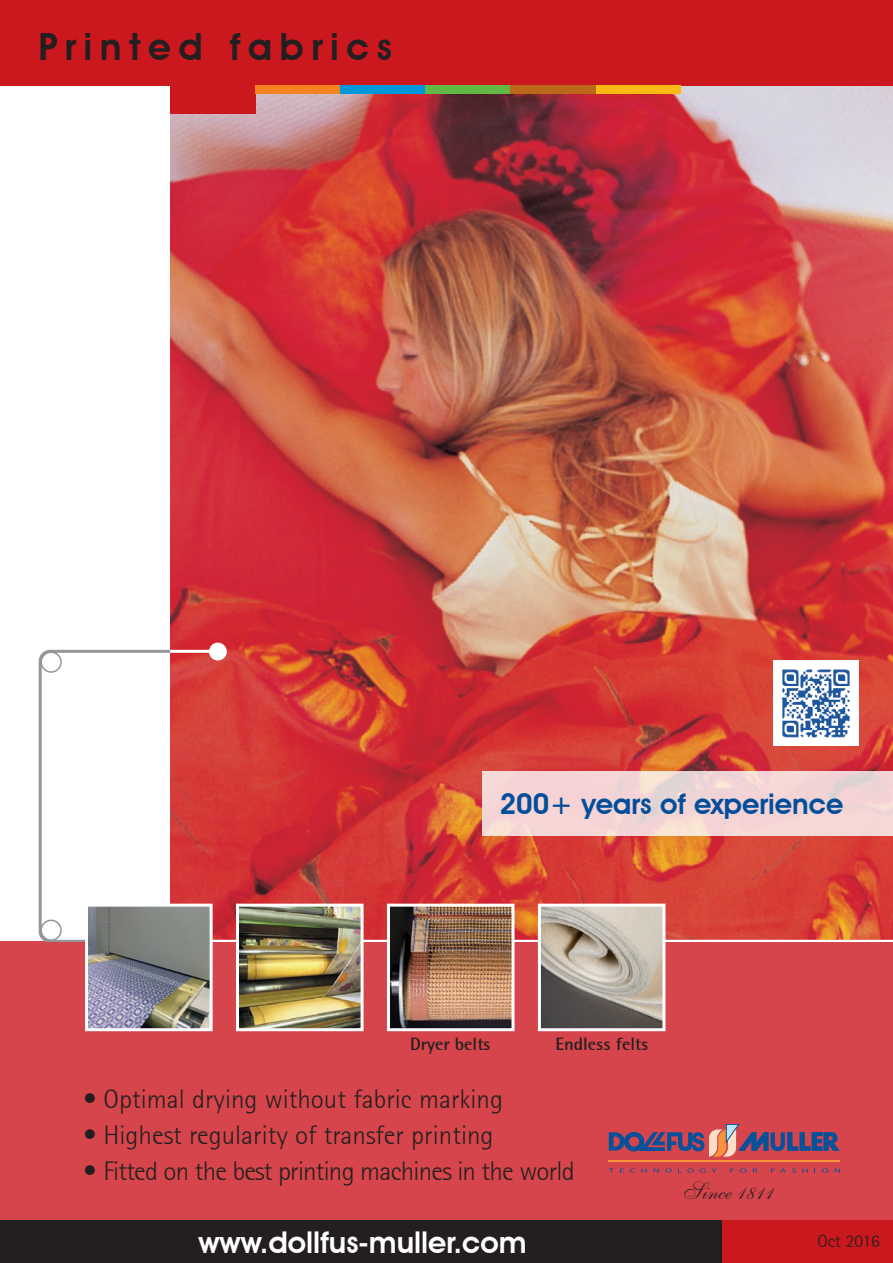
<style>
.page{position:relative;width:893px;height:1263px;background:#fff}
.page>*{position:absolute;margin:0;border:0;box-sizing:border-box;transform-origin:0 0}
.t1{font:600 37.5px "Avant Garde IT Cby BT";letter-spacing:.2em;color:#231f20}
.t2{font:600 30px "Avant Garde IT Cby BT";color:#fff}
.t3{font:600 28.5px "Avant Garde IT Cby BT";color:#034e9a}
.t4{font:300 27px "Rotis Semi Sans 45";color:#231f20}
.t5{font:300 27px "Rotis Semi Sans 45";letter-spacing:-.03em;color:#231f20}
.t6{font:24px "Shelley Allegro Script";color:#231f20}
.t7{font:700 18px "Rotis Semi Sans 65";color:#231f20}
.t8{font:300 18px "Rotis Semi Sans 45";color:#231f20}
</style>
<div class="page">
<img style="left:170px;top:85px;width:723px;height:855px">
<div style="left:0;top:941px;width:893px;height:322px;background:#d5454b"></div>
<div style="left:0;top:0;width:893px;height:85px;background:#cb171e"></div>
<div style="left:170px;top:85px;width:85px;height:29px;background:#cb171e"></div>
<div style="left:255px;top:85px;width:85px;height:9px;background:#f58320"></div>
<div style="left:340px;top:85px;width:85px;height:9px;background:#0098db"></div>
<div style="left:425px;top:85px;width:85px;height:9px;background:#61b844"></div>
<div style="left:0;top:1220px;width:893px;height:43px;background:#231f20"></div>
<div style="left:723px;top:1220px;width:170px;height:43px;background:#cb171e"></div>
<svg style="left:609px;top:1168px;width:5px;height:5px"></svg>
<svg style="left:620px;top:1168px;width:4px;height:5px"></svg>
<svg style="left:630px;top:1168px;width:5px;height:5px"></svg>
<svg style="left:641px;top:1168px;width:6px;height:5px"></svg>
<svg style="left:653px;top:1168px;width:6px;height:5px"></svg>
<svg style="left:665px;top:1168px;width:7px;height:5px"></svg>
<svg style="left:678px;top:1168px;width:16px;height:5px"></svg>
<svg style="left:700px;top:1168px;width:5px;height:5px"></svg>
<svg style="left:711px;top:1168px;width:6px;height:5px"></svg>
<svg style="left:730px;top:1168px;width:4px;height:5px"></svg>
<svg style="left:740px;top:1168px;width:6px;height:5px"></svg>
<svg style="left:753px;top:1168px;width:4px;height:5px"></svg>
<svg style="left:771px;top:1168px;width:15px;height:5px"></svg>
<svg style="left:792px;top:1168px;width:4px;height:5px"></svg>
<svg style="left:802px;top:1168px;width:6px;height:5px"></svg>
<svg style="left:822px;top:1168px;width:6px;height:5px"></svg>
<svg style="left:835px;top:1168px;width:5px;height:5px"></svg>
<svg style="left:609px;top:1124px;width:231px;height:33px"></svg>
<hr style="left:609px;top:1160px;width:231px;height:2px;background:#f6933b">
<hr style="left:169px;top:650px;width:49px;height:3px;background:#fff">
<hr style="left:52px;top:650px;width:118px;height:3px;background:#939598">
<hr style="left:50px;top:940px;width:98px;height:1px;background:#939598">
<svg style="left:39px;top:649px;width:16px;height:292px"></svg>
<div style="left:41px;top:920px;width:20px;height:20px;background:#fff;border-radius:50%"></div>
<div style="left:40px;top:919px;width:22px;height:22px;border:2px solid #939598;border-radius:50%"></div>
<div style="left:41px;top:652px;width:20px;height:20px;background:#fff;border-radius:50%"></div>
<div style="left:40px;top:651px;width:22px;height:22px;border:2px solid #939598;border-radius:50%"></div>
<div style="left:210px;top:644px;width:15px;height:15px;background:#fff;border-radius:50%"></div>
<div style="left:209px;top:643px;width:18px;height:17px;border:3px solid #fff;border-radius:50%"></div>
<img style="left:89px;top:908px;width:120px;height:119px">
<div style="left:85px;top:904px;width:128px;height:127px;border:3px solid #fff"></div>
<img style="left:240px;top:908px;width:120px;height:119px">
<div style="left:236px;top:904px;width:128px;height:127px;border:3px solid #fff"></div>
<img style="left:391px;top:908px;width:119px;height:119px">
<div style="left:387px;top:904px;width:127px;height:127px;border:3px solid #fff"></div>
<img style="left:542px;top:908px;width:119px;height:119px">
<div style="left:538px;top:904px;width:127px;height:127px;border:3px solid #fff"></div>
<div style="left:595px;top:85px;width:85px;height:9px;background:#fab913"></div>
<div style="left:510px;top:85px;width:85px;height:9px;background:#bb681a"></div>
<svg style="left:482px;top:771px;width:411px;height:64px;background:#f3d5d5"></svg>
<img style="left:774px;top:660px;width:85px;height:85px">
<h1 class="t1" style="left:39px;top:25px;width:355px">Printed fabrics</h1>
<p class="t3" style="left:500px;top:787px;width:345px">200+ years of experience</p>
<p class="t7" style="left:410px;top:1033px;width:82px">Dryer belts</p>
<p class="t7" style="left:555px;top:1033px;width:94px">Endless felts</p>
<p class="t4" style="left:83px;top:1083px;width:421px">• Optimal drying without fabric marking</p>
<p class="t4" style="left:83px;top:1119px;width:412px">• Highest regularity of transfer printing</p>
<p class="t5" style="left:83px;top:1155px;width:493px">• Fitted on the best printing machines in the world</p>
<p class="t2" style="left:198px;top:1224px;width:329px">www.dollfus-muller.com</p>
<p class="t6" style="left:680px;top:1177px;width:92px">Since 1811</p>
<p class="t8" style="left:818px;top:1230px;width:64px">Oct 2016</p>
</div>
